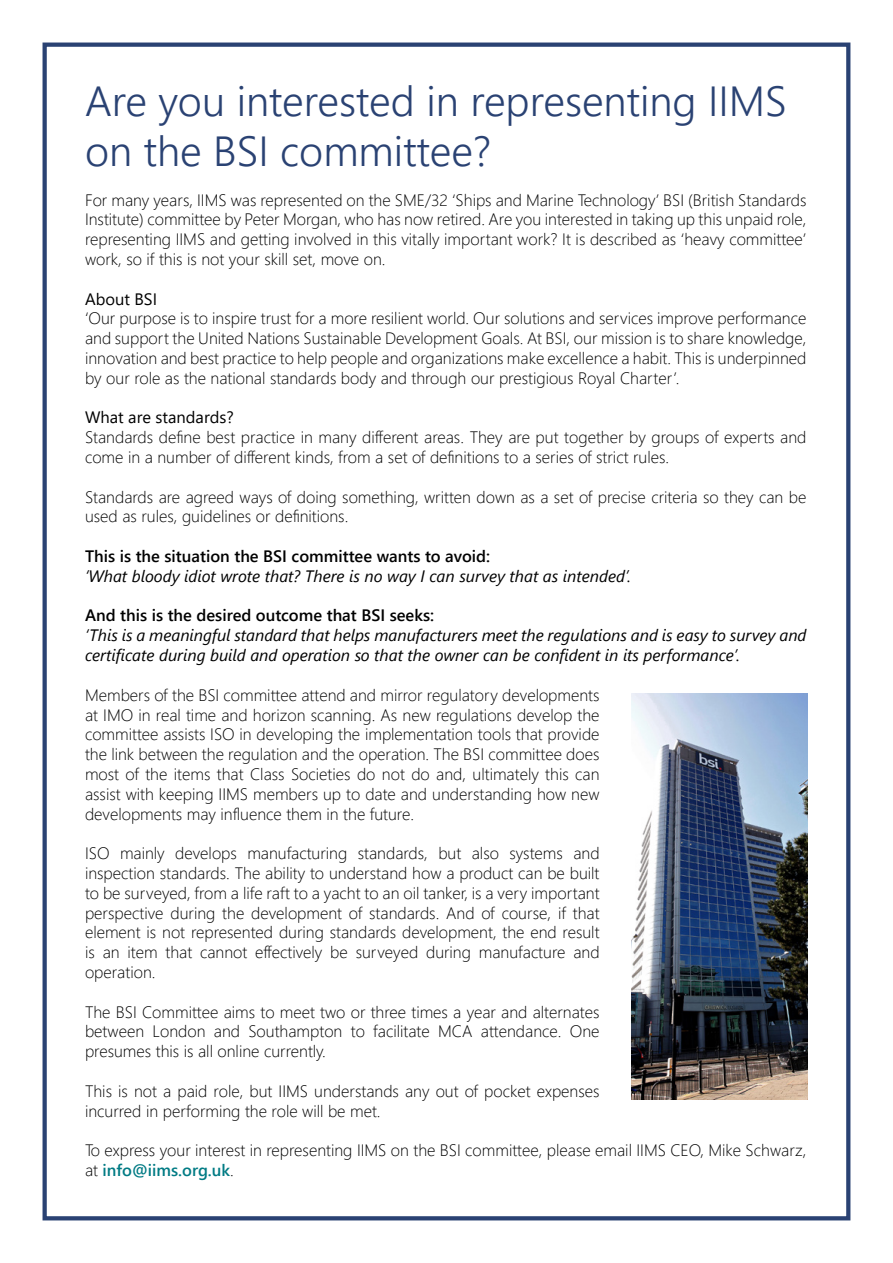
<style>
.page{position:relative;width:893px;height:1263px;background:#fff}
.page>*{position:absolute;margin:0;border:0;box-sizing:border-box;transform-origin:0 0}
.t1{font:300 42px/50.4px "Segoe UI";color:#2a4273}
.t2{font:300 16.5px/19.8px "Segoe UI";color:#000;text-align:justify}
.t3{font:italic 16.5px/19.8px "Segoe UI";color:#000}
.t4{font:600 16.5px "Segoe UI";color:#000}
.t5{font:16.5px "Segoe UI";color:#000}
.s1{font-weight:600;color:#007b84}
</style>
<div class="page">
<div style="left:43px;top:43px;width:807px;height:1177px;border:4px solid #2a4273"></div>
<img style="left:631px;top:693px;width:177px;height:406px">
<h1 class="t1" style="left:85px;top:71px;width:703px">Are you interested in representing IIMS on the BSI committee?</h1>
<p class="t2" style="left:85px;top:188px;width:723px">For many years, IIMS was represented on the SME/32 ‘Ships and Marine Technology’ BSI (British Standards Institute) committee by Peter Morgan, who has now retired. Are you interested in taking up this unpaid role, representing IIMS and getting involved in this vitally important work? It is described as ‘heavy committee’ work, so if this is not your skill set, move on.</p>
<p class="t5" style="left:85px;top:283px;width:74px">About BSI</p>
<p class="t2" style="left:85px;top:307px;width:723px">‘Our purpose is to inspire trust for a more resilient world. Our solutions and services improve performance and support the United Nations Sustainable Development Goals. At BSI, our mission is to share knowledge, innovation and best practice to help people and organizations make excellence a habit. This is underpinned by our role as the national standards body and through our prestigious Royal Charter’.</p>
<p class="t5" style="left:85px;top:402px;width:150px">What are standards?</p>
<p class="t2" style="left:85px;top:426px;width:723px">Standards define best practice in many different areas. They are put together by groups of experts and come in a number of different kinds, from a set of definitions to a series of strict rules.</p>
<p class="t2" style="left:85px;top:485px;width:723px">Standards are agreed ways of doing something, written down as a set of precise criteria so they can be used as rules, guidelines or definitions.</p>
<p class="t4" style="left:85px;top:541px;width:407px">This is the situation the BSI committee wants to avoid:</p>
<p class="t3" style="left:85px;top:563px;width:548px">‘What bloody idiot wrote that? There is no way I can survey that as intended’.</p>
<p class="t4" style="left:85px;top:600px;width:351px">And this is the desired outcome that BSI seeks:</p>
<p class="t3" style="left:85px;top:623px;width:723px">‘This is a meaningful standard that helps manufacturers meet the regulations and is easy to survey and certificate during build and operation so that the owner can be confident in its performance’.</p>
<p class="t2" style="left:85px;top:683px;width:516px">Members of the BSI committee attend and mirror regulatory developments at IMO in real time and horizon scanning. As new regulations develop the committee assists ISO in developing the implementation tools that provide the link between the regulation and the operation. The BSI committee does most of the items that Class Societies do not do and, ultimately this can assist with keeping IIMS members up to date and understanding how new developments may influence them in the future.</p>
<p class="t2" style="left:85px;top:842px;width:516px">ISO mainly develops manufacturing standards, but also systems and inspection standards. The ability to understand how a product can be built to be surveyed, from a life raft to a yacht to an oil tanker, is a very important perspective during the development of standards. And of course, if that element is not represented during standards development, the end result is an item that cannot effectively be surveyed during manufacture and operation.</p>
<p class="t2" style="left:85px;top:1000px;width:516px">The BSI Committee aims to meet two or three times a year and alternates between London and Southampton to facilitate MCA attendance. One presumes this is all online currently.</p>
<p class="t2" style="left:85px;top:1079px;width:516px">This is not a paid role, but IIMS understands any out of pocket expenses incurred in performing the role will be met.</p>
<p class="t2" style="left:85px;top:1139px;width:723px">To express your interest in representing IIMS on the BSI committee, please email IIMS CEO, Mike Schwarz, at <span class="s1">info@iims.org.uk</span>.</p>
</div>
